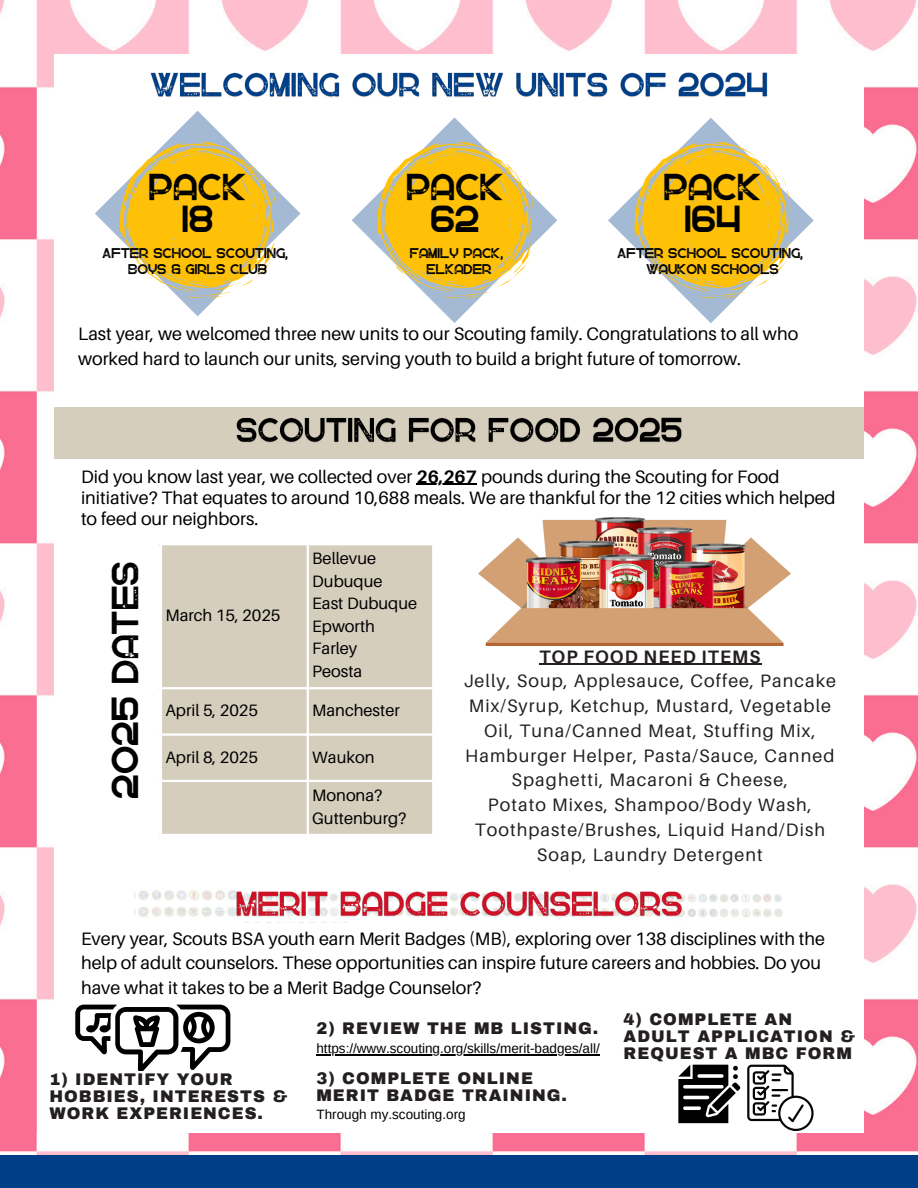
<style>
.page{position:relative;width:918px;height:1188px;background:#fff}
.page>*{position:absolute;margin:0;border:0;box-sizing:border-box;transform-origin:0 0}
.t1{font:37.5px/31.5px "Greenth Grunge";color:#000;text-align:center}
.t2{font:18px/24.8px "Aileron";color:#000}
.t3{font:18px/24.8px "Aileron";letter-spacing:.06em;color:#231f20;text-align:center}
.t4{font:900 16.5px/16.8px "Archivo";letter-spacing:.06em;color:#231f20}
.t5{font:16.5px "Aileron";color:#000}
.t6{font:14.1px/15.9px "Greenth Grunge";color:#000;text-align:center}
.t7{font:13.5px "Arimo";color:#000}
.s1{font-weight:700}
</style>
<div class="page">
<img style="left:0;top:0;width:918px;height:1156px">
<div style="left:0;top:1156px;width:918px;height:32px;background:#003f87"></div>
<div style="left:54px;top:54px;width:810px;height:1079px;background:#fff"></div>
<svg style="left:95px;top:111px;width:206px;height:205px"></svg>
<svg style="left:352px;top:117px;width:205px;height:206px"></svg>
<svg style="left:608px;top:118px;width:206px;height:205px"></svg>
<div style="left:54px;top:407px;width:810px;height:52px;background:#d6cebd"></div>
<div style="left:162px;top:545px;width:270px;height:289px;background:#d6cebd"></div>
<hr style="left:307px;top:545px;width:2px;height:289px;background:#fff">
<hr style="left:160px;top:687px;width:274px;height:2px;background:#fff">
<hr style="left:160px;top:733px;width:274px;height:3px;background:#fff">
<hr style="left:160px;top:780px;width:274px;height:2px;background:#fff">
<img style="left:478px;top:518px;width:313px;height:127px">
<svg style="left:75px;top:1005px;width:155px;height:66px"></svg>
<svg style="left:678px;top:1065px;width:62px;height:58px"></svg>
<svg style="left:747px;top:1065px;width:67px;height:66px"></svg>
<img style="left:150px;top:72px;width:618px;height:25px">
<img style="left:236px;top:417px;width:446px;height:26px">
<hr style="left:416px;top:484px;width:61px;height:1px;background:#000">
<hr style="left:539px;top:664px;width:223px;height:1px;background:#231f20">
<hr style="left:316px;top:1054px;width:284px;height:1px;background:#000">
<img style="left:135px;top:891px;width:96px;height:26px">
<img style="left:687px;top:894px;width:96px;height:23px">
<img style="left:231px;top:890px;width:454px;height:34px">
<p class="t1" style="left:149px;top:175px;width:99px">PACK<br>18</p>
<p class="t1" style="left:406px;top:175px;width:99px">PACK<br>62</p>
<p class="t1" style="left:664px;top:175px;width:99px">PACK<br>164</p>
<p class="t6" style="left:102px;top:246px;width:187px">AFTER SCHOOL SCOUTING,<br>BOYS &amp; GIRLS CLUB</p>
<p class="t6" style="left:617px;top:246px;width:187px">AFTER SCHOOL SCOUTING,<br>WAUKON SCHOOLS</p>
<p class="t6" style="left:410px;top:246px;width:95px">FAMILY PACK,<br>ELKADER</p>
<p class="t2" style="left:78px;top:321px;width:722px">Last year, we welcomed three new units to our Scouting family. Congratulations to all who worked hard to launch our units, serving youth to build a bright future of tomorrow.</p>
<p class="t2" style="left:81px;top:464px;width:700px">Did you know last year, we collected over <span class="s1">26,267</span> pounds during the Scouting for Food</p>
<p class="t2" style="left:81px;top:487px;width:756px;line-height:21.3px">initiative? That equates to around 10,688 meals. We are thankful for the 12 cities which helped to feed our neighbors.</p>
<h1 class="t1" style="left:113px;top:799px;width:239px;rotate:-90deg">2025 DATES</h1>
<h5 class="t5" style="left:165px;top:605px;width:117px">March 15, 2025</h5>
<p class="t5" style="left:312px;top:548px;width:65px">Bellevue</p>
<h1 class="t5" style="left:312px;top:571px;width:72px">Dubuque</h1>
<h5 class="t5" style="left:312px;top:593px;width:106px">East Dubuque</h5>
<p class="t5" style="left:312px;top:616px;width:64px">Epworth</p>
<h1 class="t5" style="left:312px;top:638px;width:47px">Farley</h1>
<h5 class="t5" style="left:312px;top:661px;width:52px">Peosta</h5>
<h4 class="t5" style="left:165px;top:700px;width:94px">April 5, 2025</h4>
<h4 class="t5" style="left:312px;top:700px;width:89px">Manchester</h4>
<p class="t5" style="left:165px;top:747px;width:94px">April 8, 2025</p>
<p class="t5" style="left:312px;top:747px;width:64px">Waukon</p>
<p class="t5" style="left:312px;top:785px;width:72px">Monona?</p>
<p class="t5" style="left:312px;top:808px;width:96px">Guttenburg?</p>
<p class="t3" style="left:464px;top:644px;width:374px"><span class="s1">TOP FOOD NEED ITEMS<br></span>Jelly, Soup, Applesauce, Coffee, Pancake Mix/Syrup, Ketchup, Mustard, Vegetable Oil, Tuna/Canned Meat, Stuffing Mix, Hamburger Helper, Pasta/Sauce, Canned Spaghetti, Macaroni &amp; Cheese,<br>Potato Mixes, Shampoo/Body Wash, Toothpaste/Brushes, Liquid Hand/Dish Soap, Laundry Detergent</p>
<h4 class="t2" style="left:81px;top:925px;width:746px">Every year, Scouts BSA youth earn Merit Badges (MB), exploring over 138 disciplines with the help of adult counselors. These opportunities can inspire future careers and hobbies. Do you have what it takes to be a Merit Badge Counselor?</h4>
<p class="t4" style="left:49px;top:1071px;width:239px">1) IDENTIFY YOUR<br>HOBBIES, INTERESTS &amp;<br>WORK EXPERIENCES.</p>
<p class="t4" style="left:316px;top:1020px;width:284px">2) REVIEW THE MB LISTING.</p>
<p class="t4" style="left:316px;top:1070px;width:252px">3) COMPLETE ONLINE<br>MERIT BADGE TRAINING.</p>
<p class="t7" style="left:316px;top:1041px;width:285px">https://www.scouting.org/skills/merit-badges/all/</p>
<p class="t7" style="left:316px;top:1107px;width:151px">Through my.scouting.org</p>
<p class="t4" style="left:624px;top:1011px;width:233px">4) COMPLETE AN<br>ADULT APPLICATION &amp;<br>REQUEST A MBC FORM</p>
</div>
